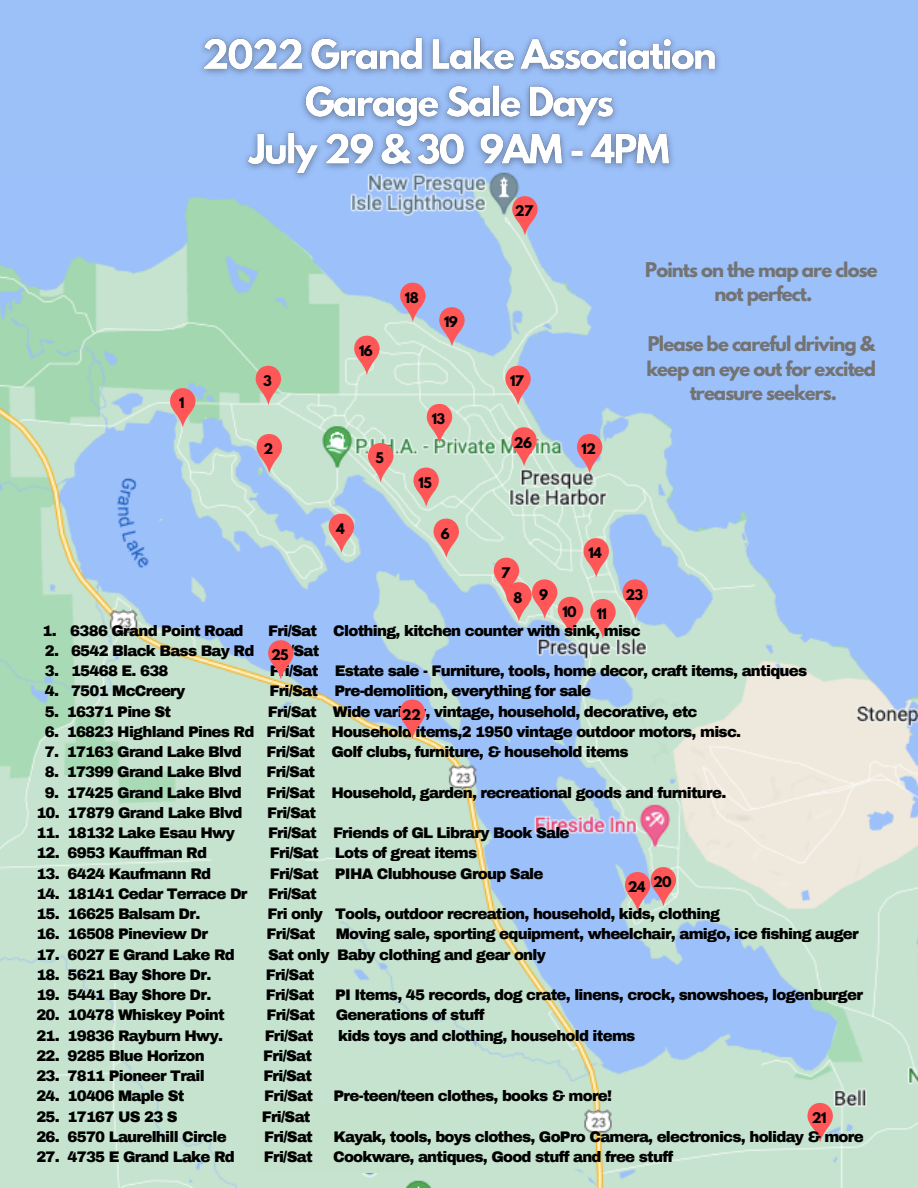
<style>
.page{position:relative;width:918px;height:1188px;background:#9cc0f8}
.page>*{position:absolute;margin:0;border:0;box-sizing:border-box;transform-origin:0 0}
.t1{font:700 18px/24.8px "League Spartan";letter-spacing:-.05em;color:#737373;text-align:center}
.t2{font:900 15px "Archivo";letter-spacing:-.05em;color:#000}
.t3{font:700 13.05px "League Spartan";letter-spacing:-.05em;color:#000}
</style>
<div class="page">
<img style="left:0;top:188px;width:918px;height:1000px">
<svg style="left:170px;top:388px;width:25px;height:40px"></svg>
<svg style="left:256px;top:434px;width:26px;height:39px"></svg>
<svg style="left:256px;top:366px;width:25px;height:39px"></svg>
<svg style="left:329px;top:514px;width:25px;height:39px"></svg>
<svg style="left:368px;top:443px;width:25px;height:39px"></svg>
<svg style="left:433px;top:519px;width:26px;height:39px"></svg>
<svg style="left:494px;top:558px;width:25px;height:39px"></svg>
<svg style="left:506px;top:582px;width:26px;height:40px"></svg>
<svg style="left:532px;top:579px;width:25px;height:40px"></svg>
<svg style="left:558px;top:597px;width:25px;height:39px"></svg>
<svg style="left:590px;top:599px;width:26px;height:39px"></svg>
<svg style="left:577px;top:434px;width:25px;height:39px"></svg>
<svg style="left:427px;top:404px;width:25px;height:39px"></svg>
<svg style="left:583px;top:538px;width:26px;height:40px"></svg>
<svg style="left:413px;top:468px;width:26px;height:39px"></svg>
<svg style="left:354px;top:336px;width:26px;height:39px"></svg>
<svg style="left:505px;top:366px;width:26px;height:39px"></svg>
<svg style="left:400px;top:283px;width:26px;height:39px"></svg>
<svg style="left:439px;top:307px;width:26px;height:40px"></svg>
<svg style="left:651px;top:867px;width:25px;height:39px"></svg>
<svg style="left:807px;top:1103px;width:26px;height:39px"></svg>
<div style="left:256px;top:1103px;width:162px;height:70px;background:#c5e2cd"></div>
<svg style="left:400px;top:700px;width:25px;height:39px"></svg>
<svg style="left:622px;top:579px;width:26px;height:40px"></svg>
<svg style="left:625px;top:872px;width:25px;height:39px"></svg>
<svg style="left:268px;top:640px;width:26px;height:40px"></svg>
<svg style="left:511px;top:427px;width:26px;height:40px"></svg>
<img style="left:202px;top:36px;width:517px;height:152px">
<svg style="left:512px;top:196px;width:26px;height:40px"></svg>
<p class="t3" style="left:179px;top:397px;width:7px">1</p>
<p class="t3" style="left:263px;top:374px;width:10px">3</p>
<p class="t3" style="left:263px;top:443px;width:11px">2</p>
<p class="t3" style="left:359px;top:344px;width:15px">16</p>
<p class="t3" style="left:405px;top:291px;width:15px">18</p>
<p class="t3" style="left:444px;top:316px;width:15px">19</p>
<p class="t3" style="left:336px;top:522px;width:10px">4</p>
<p class="t3" style="left:375px;top:452px;width:10px">5</p>
<p class="t3" style="left:432px;top:412px;width:15px">13</p>
<p class="t3" style="left:419px;top:476px;width:15px">15</p>
<p class="t3" style="left:441px;top:527px;width:10px">6</p>
<p class="t3" style="left:515px;top:205px;width:20px">27</p>
<p class="t3" style="left:510px;top:374px;width:15px">17</p>
<p class="t3" style="left:514px;top:436px;width:20px">26</p>
<p class="t3" style="left:581px;top:443px;width:16px">12</p>
<p class="t1" style="left:645px;top:259px;width:234px">Points on the map are close not perfect.</p>
<p class="t1" style="left:647px;top:334px;width:231px">Please be careful driving &amp; keep an eye out for excited treasure seekers.</p>
<p class="t3" style="left:501px;top:566px;width:10px">7</p>
<p class="t3" style="left:513px;top:591px;width:10px">8</p>
<p class="t3" style="left:539px;top:588px;width:10px">9</p>
<p class="t3" style="left:589px;top:547px;width:15px">14</p>
<p class="t3" style="left:562px;top:605px;width:16px">10</p>
<p class="t3" style="left:597px;top:608px;width:12px">11</p>
<p class="t3" style="left:625px;top:588px;width:19px">23</p>
<p class="t2" style="left:43px;top:622px;width:202px">1. 6386 Grand Point Road</p>
<p class="t2" style="left:268px;top:622px;width:374px">Fri/Sat Clothing, kitchen counter with sink, misc</p>
<p class="t2" style="left:45px;top:643px;width:276px">2. 6542 Black Bass Bay Rd Fri/Sat</p>
<p class="t2" style="left:45px;top:663px;width:125px">3. 15468 E. 638</p>
<p class="t2" style="left:270px;top:663px;width:539px">Fri/Sat Estate sale - Furniture, tools, home decor, craft items, antiques</p>
<p class="t2" style="left:45px;top:683px;width:142px">4. 7501 McCreery</p>
<p class="t2" style="left:269px;top:683px;width:323px">Fri/Sat Pre-demolition, everything for sale</p>
<p class="t2" style="left:45px;top:703px;width:128px">5. 16371 Pine St</p>
<p class="t2" style="left:268px;top:703px;width:431px">Fri/Sat Wide variety, vintage, household, decorative, etc</p>
<p class="t2" style="left:45px;top:724px;width:698px">6. 16823 Highland Pines Rd Fri/Sat Household items,2 1950 vintage outdoor motors, misc.</p>
<p class="t2" style="left:45px;top:744px;width:198px">7. 17163 Grand Lake Blvd</p>
<p class="t2" style="left:266px;top:744px;width:364px">Fri/Sat Golf clubs, furniture, &amp; household items</p>
<p class="t2" style="left:45px;top:764px;width:198px">8. 17399 Grand Lake Blvd</p>
<p class="t2" style="left:266px;top:764px;width:50px">Fri/Sat</p>
<p class="t2" style="left:45px;top:784px;width:198px">9. 17425 Grand Lake Blvd</p>
<p class="t2" style="left:266px;top:784px;width:461px">Fri/Sat Household, garden, recreational goods and furniture.</p>
<p class="t2" style="left:36px;top:805px;width:208px">10. 17879 Grand Lake Blvd</p>
<p class="t2" style="left:267px;top:805px;width:50px">Fri/Sat</p>
<p class="t2" style="left:36px;top:825px;width:200px">11. 18132 Lake Esau Hwy</p>
<p class="t2" style="left:268px;top:825px;width:303px">Fri/Sat Friends of GL Library Book Sale</p>
<p class="t2" style="left:36px;top:845px;width:172px">12. 6953 Kauffman Rd</p>
<p class="t2" style="left:270px;top:845px;width:209px">Fri/Sat Lots of great items</p>
<p class="t2" style="left:36px;top:865px;width:176px">13. 6424 Kaufmann Rd</p>
<p class="t2" style="left:270px;top:865px;width:275px">Fri/Sat PIHA Clubhouse Group Sale</p>
<p class="t2" style="left:36px;top:886px;width:213px">14. 18141 Cedar Terrace Dr</p>
<p class="t2" style="left:268px;top:886px;width:50px">Fri/Sat</p>
<p class="t2" style="left:36px;top:906px;width:166px">15. 16625 Balsam Dr.</p>
<p class="t2" style="left:268px;top:906px;width:454px">Fri only Tools, outdoor recreation, household, kids, clothing</p>
<p class="t2" style="left:36px;top:926px;width:173px">16. 16508 Pineview Dr</p>
<p class="t2" style="left:267px;top:926px;width:50px">Fri/Sat</p>
<p class="t2" style="left:336px;top:926px;width:524px">Moving sale, sporting equipment, wheelchair, amigo, ice fishing auger</p>
<p class="t2" style="left:36px;top:946px;width:200px">17. 6027 E Grand Lake Rd</p>
<p class="t2" style="left:268px;top:946px;width:279px">Sat only Baby clothing and gear only</p>
<p class="t2" style="left:36px;top:967px;width:177px">18. 5621 Bay Shore Dr.</p>
<p class="t2" style="left:266px;top:967px;width:50px">Fri/Sat</p>
<p class="t2" style="left:36px;top:987px;width:177px">19. 5441 Bay Shore Dr.</p>
<p class="t2" style="left:266px;top:987px;width:50px">Fri/Sat</p>
<p class="t2" style="left:335px;top:987px;width:530px">PI Items, 45 records, dog crate, linens, crock, snowshoes, logenburger</p>
<p class="t2" style="left:36px;top:1007px;width:190px">20. 10478 Whiskey Point</p>
<p class="t2" style="left:266px;top:1007px;width:50px">Fri/Sat</p>
<p class="t2" style="left:336px;top:1007px;width:151px">Generations of stuff</p>
<p class="t2" style="left:36px;top:1027px;width:188px">21. 19836 Rayburn Hwy.</p>
<p class="t2" style="left:265px;top:1027px;width:50px">Fri/Sat</p>
<p class="t2" style="left:338px;top:1027px;width:299px">kids toys and clothing, household items</p>
<p class="t2" style="left:36px;top:1048px;width:170px">22. 9285 Blue Horizon</p>
<p class="t2" style="left:263px;top:1048px;width:50px">Fri/Sat</p>
<p class="t2" style="left:36px;top:1068px;width:170px">23. 7811 Pioneer Trail</p>
<p class="t2" style="left:263px;top:1068px;width:50px">Fri/Sat</p>
<p class="t2" style="left:36px;top:1088px;width:150px">24. 10406 Maple St</p>
<p class="t2" style="left:264px;top:1088px;width:50px">Fri/Sat</p>
<p class="t2" style="left:334px;top:1088px;width:280px">Pre-teen/teen clothes, books &amp; more!</p>
<p class="t2" style="left:36px;top:1108px;width:143px">25. 17167 US 23 S</p>
<p class="t2" style="left:262px;top:1108px;width:50px">Fri/Sat</p>
<p class="t2" style="left:36px;top:1129px;width:192px">26. 6570 Laurelhill Circle</p>
<p class="t2" style="left:264px;top:1129px;width:50px">Fri/Sat</p>
<p class="t2" style="left:333px;top:1129px;width:532px">Kayak, tools, boys clothes, GoPro Camera, electronics, holiday &amp; more</p>
<p class="t2" style="left:36px;top:1149px;width:200px">27. 4735 E Grand Lake Rd</p>
<p class="t2" style="left:264px;top:1149px;width:50px">Fri/Sat</p>
<p class="t2" style="left:333px;top:1149px;width:342px">Cookware, antiques, Good stuff and free stuff</p>
<p class="t3" style="left:271px;top:649px;width:19px">25</p>
<p class="t3" style="left:402px;top:708px;width:20px">22</p>
<p class="t3" style="left:653px;top:876px;width:20px">20</p>
<p class="t3" style="left:628px;top:881px;width:19px">24</p>
<p class="t3" style="left:812px;top:1112px;width:16px">21</p>
</div>
